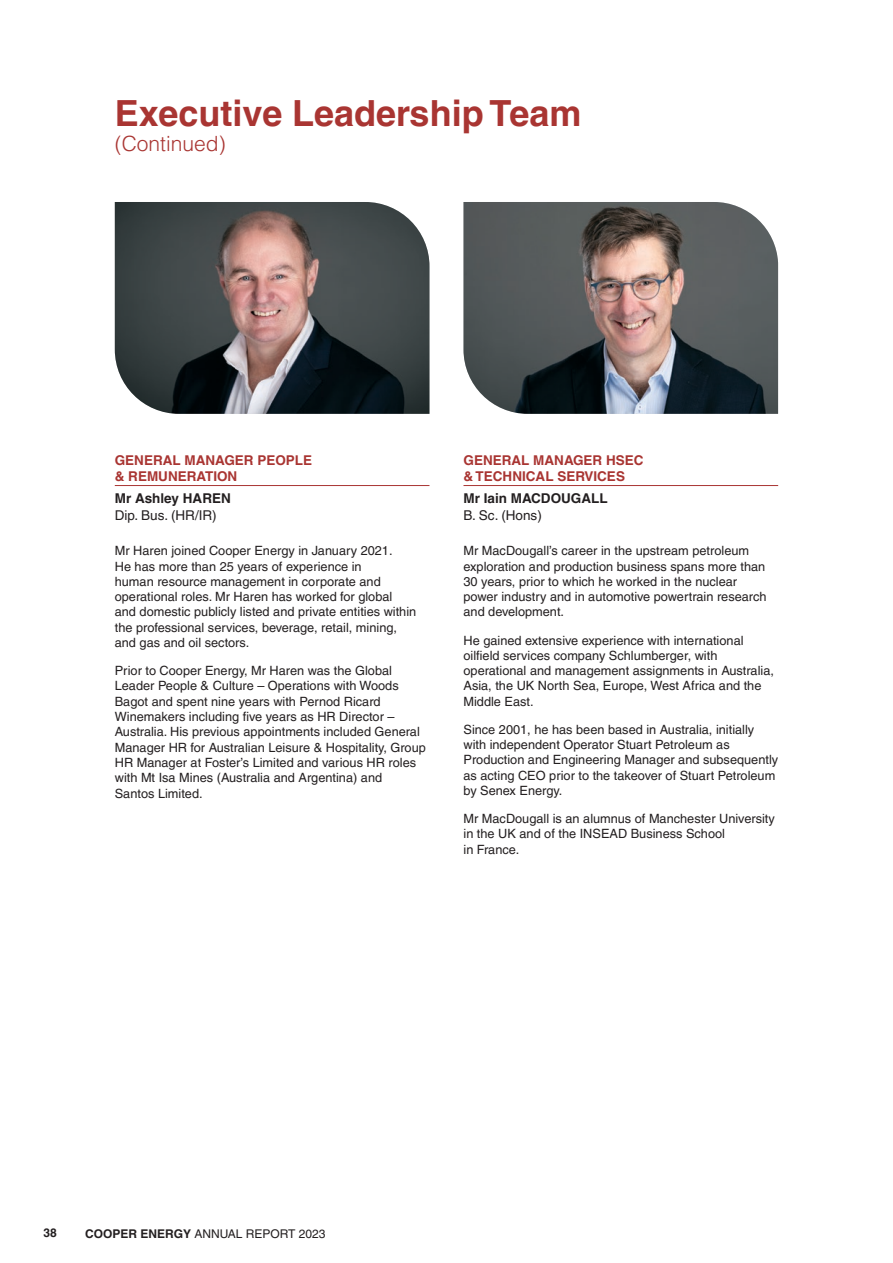
<style>
.page{position:relative;width:893px;height:1263px;background:#fff}
.page>*{position:absolute;margin:0;border:0;box-sizing:border-box;transform-origin:0 0}
.t1{font:700 36px "Helvetica LT Pro";color:#a93532}
.t2{font:300 21px "Helvetica LT Pro";color:#a93532}
.t3{font:700 13.5px/16.2px "Helvetica LT Pro";color:#a93532}
.t4{font:700 13.5px "Helvetica LT Pro";color:#231f20}
.t5{font:13.5px "Helvetica LT Pro";color:#231f20}
.t6{font:12.75px/15.3px "Helvetica LT Pro";color:#231f20}
.t7{font:12px "Helvetica LT Pro";color:#231f20}
.t8{font:700 12px "Helvetica LT Pro";color:#231f20}
.s1{font-weight:700}
</style>
<div class="page">
<img style="left:463px;top:202px;width:315px;height:212px">
<img style="left:115px;top:202px;width:314px;height:212px">
<hr style="left:463px;top:485px;width:315px;height:1px;background:#a93532">
<hr style="left:115px;top:485px;width:314px;height:1px;background:#a93532">
<h1 class="t1" style="left:115px;top:91px;width:468px">Executive Leadership Team</h1>
<h2 class="t2" style="left:115px;top:130px;width:112px">(Continued)</h2>
<p class="t3" style="left:115px;top:452px;width:199px">GENERAL MANAGER PEOPLE &amp; REMUNERATION</p>
<p class="t4" style="left:115px;top:490px;width:118px">Mr Ashley HAREN</p>
<p class="t5" style="left:115px;top:507px;width:103px">Dip. Bus. (HR/IR)</p>
<p class="t6" style="left:115px;top:543px;width:303px">Mr Haren joined Cooper Energy in January 2021.<br>He has more than 25 years of experience in<br>human resource management in corporate and operational roles. Mr Haren has worked for global and domestic publicly listed and private entities within the professional services, beverage, retail, mining, and gas and oil sectors.</p>
<p class="t6" style="left:115px;top:663px;width:313px">Prior to Cooper Energy, Mr Haren was the Global Leader People &amp; Culture – Operations with Woods Bagot and spent nine years with Pernod Ricard Winemakers including five years as HR Director – Australia. His previous appointments included General Manager HR for Australian Leisure &amp; Hospitality, Group HR Manager at Foster’s Limited and various HR roles with Mt Isa Mines (Australia and Argentina) and<br>Santos Limited.</p>
<p class="t3" style="left:463px;top:452px;width:182px">GENERAL MANAGER HSEC &amp; TECHNICAL SERVICES</p>
<p class="t4" style="left:463px;top:490px;width:146px">Mr Iain MACDOUGALL</p>
<p class="t5" style="left:463px;top:507px;width:80px">B. Sc. (Hons)</p>
<p class="t6" style="left:463px;top:543px;width:305px">Mr MacDougall’s career in the upstream petroleum exploration and production business spans more than 30 years, prior to which he worked in the nuclear power industry and in automotive powertrain research and development.</p>
<p class="t6" style="left:463px;top:632px;width:312px">He gained extensive experience with international oilfield services company Schlumberger, with operational and management assignments in Australia, Asia, the UK North Sea, Europe, West Africa and the Middle East.</p>
<p class="t6" style="left:463px;top:722px;width:316px">Since 2001, he has been based in Australia, initially with independent Operator Stuart Petroleum as Production and Engineering Manager and subsequently as acting CEO prior to the takeover of Stuart Petroleum by Senex Energy.</p>
<p class="t6" style="left:463px;top:811px;width:313px">Mr MacDougall is an alumnus of Manchester University in the UK and of the INSEAD Business School<br>in France.</p>
<p class="t8" style="left:43px;top:1226px;width:15px">38</p>
<p class="t7" style="left:85px;top:1226px;width:242px"><span class="s1">COOPER ENERGY</span> ANNUAL REPORT 2023</p>
</div>
